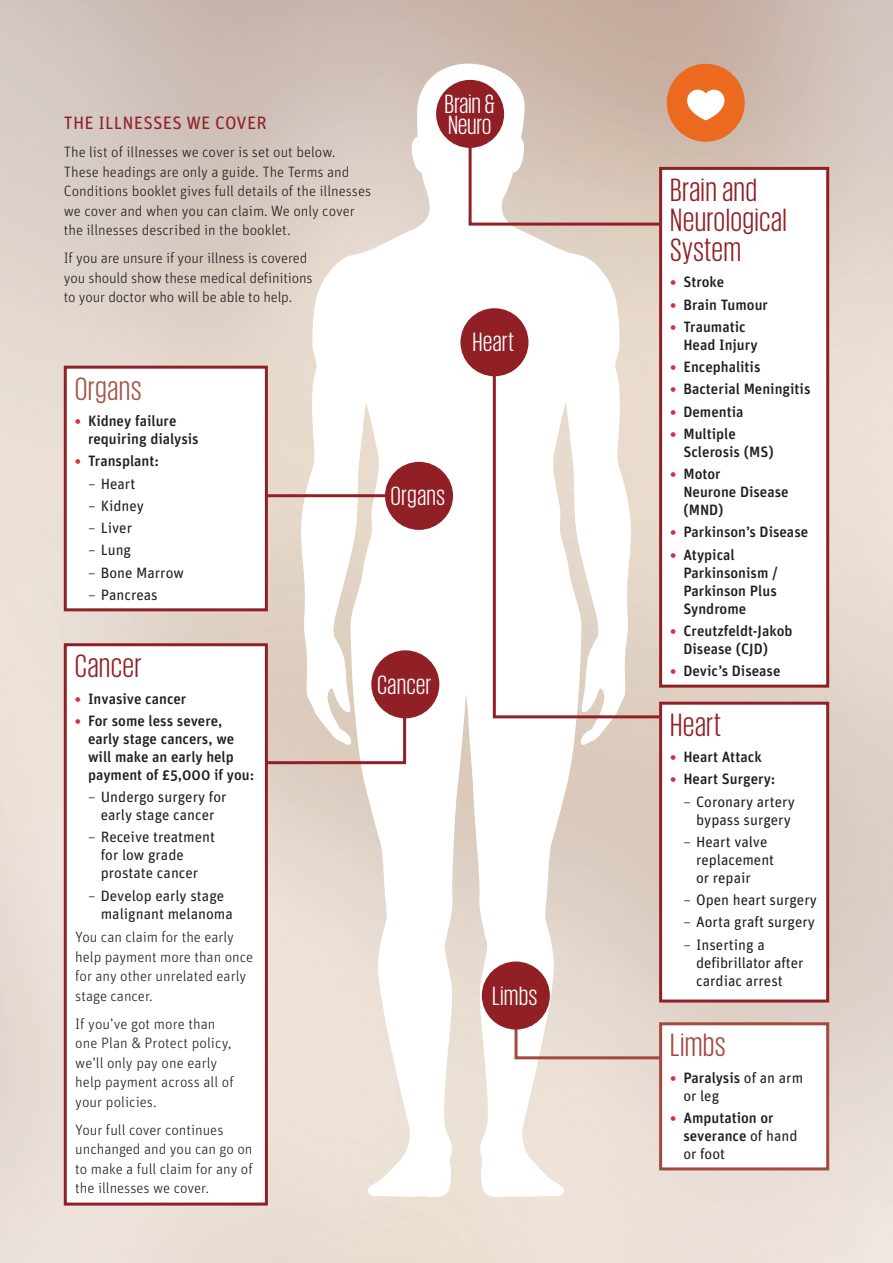
<style>
.page{position:relative;width:893px;height:1263px;background:#fff}
.page>*{position:absolute;margin:0;border:0;box-sizing:border-box;transform-origin:0 0}
.Subheading_L2{font:33px/30px "Giorgio Sans";letter-spacing:.03em;color:#912026}
.Subheading_L2-2{font:33px "Giorgio Sans";letter-spacing:.03em;color:#a65348}
.Subheading_L2-3{font:33px "Giorgio Sans";letter-spacing:.03em;color:#a24940}
.t1{font:27px/21px "Giorgio Sans";letter-spacing:.03em;color:#fff}
.Subheading_L2-4{font:18px "Unit Rounded Pro";letter-spacing:.01em;color:#912026}
.Body_copy{font:300 15px/19.5px "Unit Rounded Pro";color:#231f20}
.t2{font:500 15px/18px "Unit Rounded Pro";color:#231f20}
.t3{font:15px/18px "Unit Rounded Pro";color:#231f20}
.s1{font-weight:900;font-size:13.5px;color:#d73039}
.s2{font-weight:300}
.s3{font-weight:500}
.s4{font-weight:400}
</style>
<div class="page">
<svg style="left:301px;top:64px;width:330px;height:1134px"></svg>
<hr style="left:264px;top:494px;width:122px;height:3px;background:#912026">
<svg style="left:467px;top:64px;width:278px;height:163px"></svg>
<div style="left:436px;top:80px;width:68px;height:68px;background:#912026;border-radius:50%"></div>
<div style="left:385px;top:462px;width:68px;height:68px;background:#912026;border-radius:50%"></div>
<div style="left:371px;top:650px;width:68px;height:68px;background:#912026;border-radius:50%"></div>
<svg style="left:268px;top:705px;width:140px;height:61px"></svg>
<div style="left:64px;top:366px;width:204px;height:245px;border:3px solid #912026"></div>
<div style="left:661px;top:168px;width:167px;height:518px;background:#fff"></div>
<div style="left:659px;top:167px;width:170px;height:521px;border:3px solid #912026"></div>
<svg style="left:491px;top:373px;width:171px;height:347px"></svg>
<svg style="left:513px;top:974px;width:162px;height:87px;background:#e4d6cd"></svg>
<div style="left:661px;top:1024px;width:167px;height:145px;background:#fff"></div>
<div style="left:659px;top:1022px;width:170px;height:148px;border:3px solid #a24940"></div>
<div style="left:661px;top:703px;width:167px;height:298px;background:#fff"></div>
<div style="left:659px;top:702px;width:170px;height:300px;border:3px solid #912026"></div>
<div style="left:460px;top:308px;width:68px;height:68px;background:#912026;border-radius:50%"></div>
<div style="left:482px;top:961px;width:68px;height:68px;background:#912026;border-radius:50%"></div>
<div style="left:64px;top:643px;width:204px;height:562px;border:3px solid #912026"></div>
<p class="Subheading_L2-4" style="left:64px;top:110px;width:204px">THE ILLNESSES WE COVER</p>
<p class="Body_copy" style="left:64px;top:142px;width:309px">The list of illnesses we cover is set out below.<br>These headings are only a guide. The Terms and Conditions booklet gives full details of the illnesses we cover and when you can claim. We only cover the illnesses described in the booklet.</p>
<p class="Body_copy" style="left:64px;top:248px;width:250px">If you are unsure if your illness is covered you should show these medical definitions to your doctor who will be able to help.</p>
<p class="Subheading_L2-2" style="left:75px;top:372px;width:68px">Organs</p>
<p class="t2" style="left:88px;top:411px;width:112px;text-indent:-13px"><span class="s1">•</span> Kidney failure requiring dialysis</p>
<p class="t2" style="left:75px;top:451px;width:85px"><span class="s1">•</span> Transplant:</p>
<p class="t3" style="left:88px;top:474px;width:49px"><span class="s2">–</span> Heart</p>
<p class="t3" style="left:88px;top:496px;width:58px"><span class="s2">–</span> Kidney</p>
<p class="t3" style="left:88px;top:518px;width:46px"><span class="s2">–</span> Liver</p>
<p class="t3" style="left:88px;top:540px;width:45px"><span class="s2">–</span> Lung</p>
<p class="t3" style="left:88px;top:563px;width:97px"><span class="s2">–</span> Bone Marrow</p>
<p class="t3" style="left:88px;top:585px;width:71px"><span class="s2">–</span> Pancreas</p>
<p class="t1" style="left:445px;top:92px;width:51px">Brain &amp;<br>Neuro</p>
<p class="t1" style="left:473px;top:331px;width:43px">Heart</p>
<p class="t1" style="left:391px;top:485px;width:56px">Organs</p>
<p class="Subheading_L2" style="left:75px;top:650px;width:67px">Cancer</p>
<p class="t2" style="left:75px;top:689px;width:113px"><span class="s1">•</span> Invasive cancer</p>
<p class="t2" style="left:88px;top:711px;width:168px;text-indent:-13px"><span class="s1">•</span> For some less severe, early stage cancers, we will make an early help payment of £5,000 if you:</p>
<p class="t3" style="left:88px;top:787px;width:140px;text-align:center"><span class="s2">–</span> Undergo surgery for early stage cancer</p>
<p class="t3" style="left:101px;top:827px;width:116px;text-indent:-13px"><span class="s2">–</span> Receive treatment for low grade prostate cancer</p>
<p class="t3" style="left:101px;top:886px;width:134px;text-indent:-13px"><span class="s2">–</span> Develop early stage malignant melanoma</p>
<p class="Body_copy" style="left:75px;top:927px;width:179px">You can claim for the early help payment more than once for any other unrelated early stage cancer.</p>
<p class="Body_copy" style="left:75px;top:1014px;width:160px">If you’ve got more than one Plan &amp; Protect policy, we’ll only pay one early help payment across all of your policies.</p>
<p class="Body_copy" style="left:75px;top:1120px;width:179px">Your full cover continues unchanged and you can go on to make a full claim for any of the illnesses we cover.</p>
<p class="t1" style="left:377px;top:673px;width:56px">Cancer</p>
<p class="t1" style="left:492px;top:984px;width:46px">Limbs</p>
<p class="Subheading_L2" style="left:671px;top:174px;width:117px">Brain and<br>Neurological<br>System</p>
<p class="t2" style="left:671px;top:272px;width:55px"><span class="s1">•</span> Stroke</p>
<p class="t2" style="left:671px;top:295px;width:99px"><span class="s1">•</span> Brain Tumour</p>
<p class="t2" style="left:683px;top:317px;width:76px;text-indent:-13px"><span class="s1">•</span> Traumatic<br>Head Injury</p>
<p class="t2" style="left:671px;top:357px;width:91px"><span class="s1">•</span> Encephalitis</p>
<p class="t2" style="left:671px;top:379px;width:141px"><span class="s1">•</span> Bacterial Meningitis</p>
<p class="t2" style="left:671px;top:402px;width:74px"><span class="s1">•</span> Dementia</p>
<p class="t2" style="left:683px;top:424px;width:92px;text-indent:-13px"><span class="s1">•</span> Multiple<br>Sclerosis (MS)</p>
<p class="t2" style="left:683px;top:464px;width:107px;text-indent:-13px"><span class="s1">•</span> Motor<br>Neurone Disease (MND)</p>
<p class="t2" style="left:671px;top:522px;width:139px"><span class="s1">•</span> Parkinson’s Disease</p>
<p class="t2" style="left:683px;top:545px;width:96px;text-indent:-13px"><span class="s1">•</span> Atypical<br>Parkinsonism /<br>Parkinson Plus<br>Syndrome</p>
<p class="t2" style="left:683px;top:621px;width:111px;text-indent:-13px"><span class="s1">•</span> Creutzfeldt-Jakob<br>Disease (CJD)</p>
<p class="t2" style="left:671px;top:661px;width:111px"><span class="s1">•</span> Devic’s Disease</p>
<p class="Subheading_L2" style="left:671px;top:709px;width:52px">Heart</p>
<p class="t2" style="left:671px;top:747px;width:93px"><span class="s1">•</span> Heart Attack</p>
<p class="t2" style="left:671px;top:769px;width:106px"><span class="s1">•</span> Heart Surgery:</p>
<p class="t3" style="left:683px;top:792px;width:113px;text-align:center"><span class="s2">–</span> Coronary artery bypass surgery</p>
<p class="t3" style="left:696px;top:832px;width:80px;text-indent:-13px"><span class="s2">–</span> Heart valve replacement or repair</p>
<p class="t3" style="left:683px;top:890px;width:135px"><span class="s2">–</span> Open heart surgery</p>
<p class="t3" style="left:683px;top:912px;width:133px"><span class="s2">–</span> Aorta graft surgery</p>
<p class="t3" style="left:696px;top:935px;width:109px;text-indent:-13px"><span class="s2">–</span> Inserting a defibrillator after cardiac arrest</p>
<p class="Subheading_L2-3" style="left:671px;top:1029px;width:56px">Limbs</p>
<p class="t3" style="left:683px;top:1068px;width:121px;text-indent:-13px"><span class="s1">•</span> <span class="s3">Paralysis</span> of an arm or leg</p>
<p class="t2" style="left:683px;top:1108px;width:116px;text-indent:-13px"><span class="s1">•</span> Amputation or severance <span class="s4">of hand or foot</span></p>
</div>
